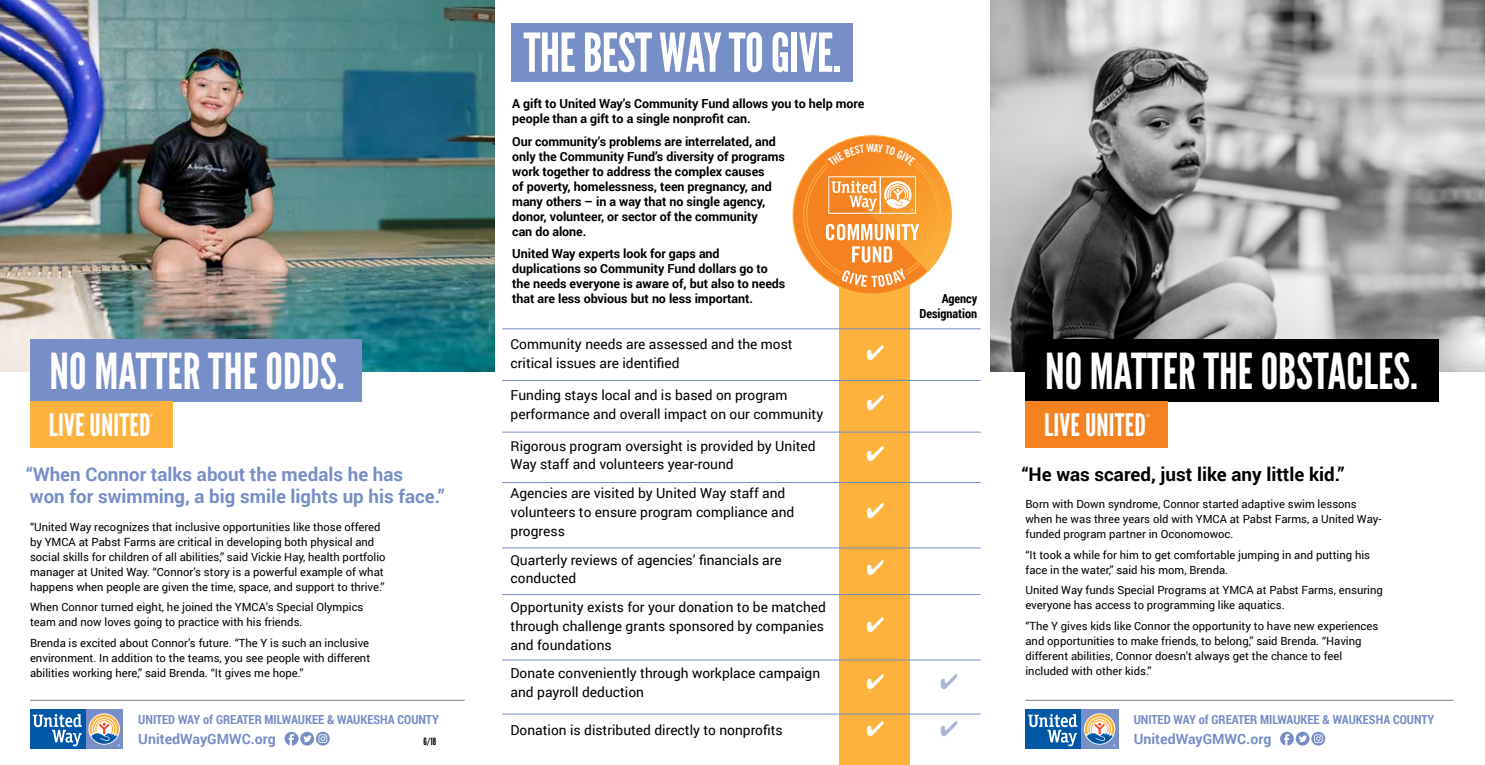
<style>
.page{position:relative;width:1485px;height:765px;background:#fff}
.page>*{position:absolute;margin:0;border:0;box-sizing:border-box;transform-origin:0 0}
.t1{font:53.5px "League Gothic";letter-spacing:-.01em;color:#fff}
.t2{font:49.5px "League Gothic";color:#fff}
.t3{font:31px "League Gothic";letter-spacing:.005em;color:#fff}
.t4{font:700 18.75px/22.5px "Roboto";color:#788ec7}
.t5{font:700 18.75px "Roboto";color:#000}
.t6{font:700 14.12px "Roboto";color:#788ec7}
.t7{font:13.75px/18.8px "Roboto";color:#000}
.t8{font:700 12.5px/15px "Roboto";letter-spacing:-.005em;color:#000}
.t9{font:700 12.5px "Roboto Condensed";color:#788ec7}
.t10{font:700 12.5px/15px "Roboto Condensed";letter-spacing:-.005em;color:#000;text-align:right}
.t11{font:11.25px/15px "Roboto";color:#000}
.t12{font:10px "League Gothic";color:#000}
.t13{font:4.38px "League Gothic";color:#fff}
</style>
<div class="page">
<div style="left:512px;top:23px;width:341px;height:58px;background:#788ec7"></div>
<div style="left:839px;top:251px;width:71px;height:514px;background:#fcb23d"></div>
<div style="left:793px;top:136px;width:158px;height:158px;background:#f58220;border-radius:50%"></div>
<img style="left:836px;top:137px;width:116px;height:116px">
<hr style="left:502px;top:329px;width:479px;height:1px;background:#788ec7">
<hr style="left:502px;top:380px;width:479px;height:1px;background:#788ec7">
<hr style="left:502px;top:432px;width:479px;height:1px;background:#788ec7">
<hr style="left:502px;top:482px;width:479px;height:1px;background:#788ec7">
<hr style="left:502px;top:548px;width:479px;height:1px;background:#788ec7">
<hr style="left:502px;top:594px;width:479px;height:1px;background:#788ec7">
<hr style="left:502px;top:660px;width:479px;height:1px;background:#788ec7">
<hr style="left:502px;top:714px;width:479px;height:1px;background:#788ec7">
<img style="left:0;top:0;width:495px;height:371px">
<div style="left:30px;top:339px;width:332px;height:62px;background:#788ec7"></div>
<div style="left:30px;top:401px;width:142px;height:47px;background:#fcb23d"></div>
<svg style="left:30px;top:709px;width:93px;height:1px"></svg>
<div style="left:85px;top:710px;width:38px;height:39px;background:#788ec7"></div>
<div style="left:30px;top:710px;width:55px;height:39px;background:#0056a7"></div>
<svg style="left:33px;top:714px;width:49px;height:32px"></svg>
<svg style="left:89px;top:714px;width:31px;height:32px"></svg>
<hr style="left:30px;top:700px;width:435px;height:1px;background:#939598">
<svg style="left:285px;top:732px;width:45px;height:14px"></svg>
<img style="left:990px;top:0;width:495px;height:371px">
<div style="left:1025px;top:339px;width:414px;height:62px;background:#000"></div>
<div style="left:1025px;top:401px;width:142px;height:47px;background:#f58220"></div>
<hr style="left:1025px;top:700px;width:428px;height:1px;background:#939598">
<svg style="left:1025px;top:709px;width:94px;height:1px"></svg>
<div style="left:1081px;top:710px;width:38px;height:39px;background:#788ec7"></div>
<div style="left:1025px;top:710px;width:56px;height:39px;background:#0056a7"></div>
<svg style="left:1084px;top:713px;width:31px;height:32px"></svg>
<svg style="left:1028px;top:714px;width:49px;height:32px"></svg>
<svg style="left:1085px;top:714px;width:30px;height:32px"></svg>
<svg style="left:1280px;top:732px;width:45px;height:14px"></svg>
<svg style="left:803px;top:144px;width:139px;height:143px"></svg>
<h2 class="t2" style="left:50px;top:342px;width:297px">NO MATTER THE ODDS.</h2>
<h3 class="t3" style="left:49px;top:407px;width:103px">LIVE UNITED</h3>
<p class="t13" style="left:150px;top:413px;width:5px">®</p>
<h3 class="t4" style="left:26px;top:462px;width:420px">“When Connor talks about the medals he has<br>won for swimming, a big smile lights up his face.”</h3>
<p class="t11" style="left:30px;top:519px;width:357px">“United Way recognizes that inclusive opportunities like those offered by YMCA at Pabst Farms are critical in developing both physical and social skills for children of all abilities,” said Vickie Hay, health portfolio manager at United Way. “Connor’s story is a powerful example of what happens when people are given the time, space, and support to thrive.”</p>
<p class="t11" style="left:30px;top:599px;width:335px">When Connor turned eight, he joined the YMCA’s Special Olympics team and now loves going to practice with his friends.</p>
<p class="t11" style="left:30px;top:635px;width:342px;text-align:justify">Brenda is excited about Connor’s future. “The Y is such an inclusive environment. In addition to the teams, you see people with different abilities working here,” said Brenda. “It gives me hope.”</p>
<p class="t9" style="left:138px;top:711px;width:302px">UNITED WAY of GREATER MILWAUKEE &amp; WAUKESHA COUNTY</p>
<p class="t6" style="left:138px;top:729px;width:139px">UnitedWayGMWC.org</p>
<p class="t12" style="left:423px;top:736px;width:14px">6/18</p>
<h1 class="t1" style="left:524px;top:21px;width:319px">THE BEST WAY TO GIVE.</h1>
<p class="t8" style="left:512px;top:96px;width:354px">A gift to United Way’s Community Fund allows you to help more people than a gift to a single nonprofit can.</p>
<p class="t8" style="left:512px;top:133px;width:274px">Our community’s problems are interrelated, and only the Community Fund’s diversity of programs work together to address the complex causes<br>of poverty, homelessness, teen pregnancy, and many others – in a way that no single agency, donor, volunteer, or sector of the community<br>can do alone.</p>
<p class="t8" style="left:512px;top:246px;width:275px">United Way experts look for gaps and duplications so Community Fund dollars go to the needs everyone is aware of, but also to needs that are less obvious but no less important.</p>
<p class="t7" style="left:511px;top:335px;width:284px">Community needs are assessed and the most critical issues are identified</p>
<p class="t7" style="left:511px;top:385px;width:314px">Funding stays local and is based on program performance and overall impact on our community</p>
<p class="t7" style="left:511px;top:436px;width:307px">Rigorous program oversight is provided by United<br>Way staff and volunteers year-round</p>
<p class="t7" style="left:511px;top:483px;width:285px">Agencies are visited by United Way staff and volunteers to ensure program compliance and progress</p>
<p class="t7" style="left:511px;top:550px;width:273px">Quarterly reviews of agencies’ financials are conducted</p>
<p class="t7" style="left:511px;top:597px;width:317px">Opportunity exists for your donation to be matched through challenge grants sponsored by companies and foundations</p>
<p class="t7" style="left:511px;top:664px;width:311px">Donate conveniently through workplace campaign and payroll deduction</p>
<p class="t7" style="left:511px;top:721px;width:274px">Donation is distributed directly to nonprofits</p>
<p class="t10" style="left:920px;top:290px;width:59px">Agency<br>Designation</p>
<h2 class="t2" style="left:1045px;top:342px;width:374px">NO MATTER THE OBSTACLES.</h2>
<h3 class="t3" style="left:1044px;top:407px;width:103px">LIVE UNITED</h3>
<p class="t13" style="left:1146px;top:413px;width:5px">®</p>
<h3 class="t5" style="left:1022px;top:461px;width:324px">“He was scared, just like any little kid.”</h3>
<p class="t11" style="left:1025px;top:496px;width:358px">Born with Down syndrome, Connor started adaptive swim lessons when he was three years old with YMCA at Pabst Farms, a United Way&shy;funded program partner in Oconomowoc.</p>
<p class="t11" style="left:1025px;top:547px;width:346px">“It took a while for him to get comfortable jumping in and putting his face in the water,” said his mom, Brenda.</p>
<p class="t11" style="left:1025px;top:582px;width:359px">United Way funds Special Programs at YMCA at Pabst Farms, ensuring everyone has access to programming like aquatics.</p>
<p class="t11" style="left:1025px;top:618px;width:354px">“The Y gives kids like Connor the opportunity to have new experiences and opportunities to make friends, to belong,” said Brenda. “Having different abilities, Connor doesn’t always get the chance to feel included with other kids.”</p>
<p class="t9" style="left:1134px;top:711px;width:302px">UNITED WAY of GREATER MILWAUKEE &amp; WAUKESHA COUNTY</p>
<p class="t6" style="left:1134px;top:729px;width:139px">UnitedWayGMWC.org</p>
</div>
